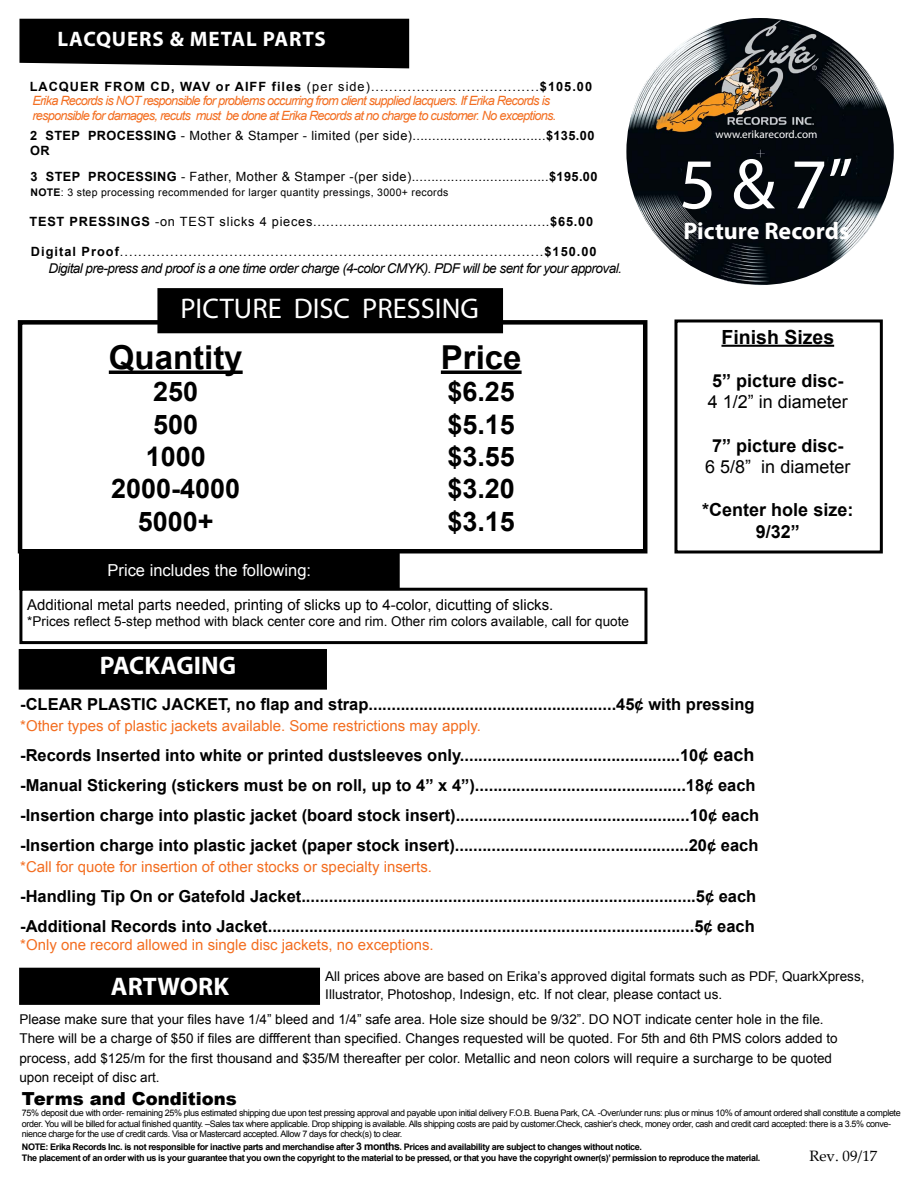
<style>
.page{position:relative;width:918px;height:1188px;background:#fff}
.page>*{position:absolute;margin:0;border:0;box-sizing:border-box;transform-origin:0 0}
.t1{font:72px "Myriad Pro";color:#fff}
.t2{font:700 33px "Arial";color:#000}
.t3{font:28.5px "Myriad Pro";color:#fff}
.t4{font:700 27px/32.4px "Arial";color:#000;text-align:center}
.t5{font:700 25.5px "Myriad Pro";color:#fff}
.t6{font:700 24px "Myriad Pro";color:#fff}
.t7{font:700 21px "Myriad Pro";letter-spacing:.04em;color:#fff}
.t8{font:700 19.5px "Arial";color:#000}
.t9{font:700 18px/21.6px "Arial";color:#000;text-align:center}
.t10{font:18px "Arial";color:#000}
.t11{font:900 18px "Arial";color:#000}
.t12{font:700 16.5px/30px "Arial";color:#000}
.t13{font:16.5px "Arial";color:#fff}
.t14{font:15px "Arial";color:#f36e21}
.t15{font:15px "Arial";color:#000}
.t16{font:15px "Palatino Linotype";color:#000}
.t17{font:13.5px/19.5px "Arial";color:#000}
.t18{font:italic 13.5px "Arial";letter-spacing:-.04em;color:#000}
.t19{font:12.75px/15.3px "Arial";letter-spacing:.03em;color:#000}
.t20{font:italic 12.75px/15.3px "Arial";letter-spacing:-.06em;color:#f36e21}
.t21{font:12.75px "Arial";letter-spacing:.06em;color:#000}
.t22{font:11.1px "Myriad Pro";color:#fff}
.t23{font:10.5px "Arial";letter-spacing:.03em;color:#000}
.t24{font:9px/10.8px "Arial";letter-spacing:-.04em;color:#000}
.t25{font:700 9px/10.8px "Arial";letter-spacing:-.04em;color:#000}
.s1{font-weight:700}
.s2{font-size:18px}
.s3{font-size:10.5px}
</style>
<div class="page">
<div style="left:158px;top:289px;width:344px;height:44px;background:#000"></div>
<div style="left:157px;top:288px;width:346px;height:45px;border:2px solid #000"></div>
<hr style="left:109px;top:371px;width:134px;height:3px;background:#000">
<hr style="left:441px;top:371px;width:81px;height:3px;background:#000">
<div style="left:18px;top:320px;width:629px;height:234px;border:4px solid #000"></div>
<div style="left:20px;top:553px;width:379px;height:36px;background:#000"></div>
<div style="left:19px;top:552px;width:381px;height:38px;border:2px solid #000"></div>
<div style="left:19px;top:588px;width:628px;height:56px;border:3px solid #000"></div>
<div style="left:19px;top:650px;width:307px;height:39px;background:#000"></div>
<div style="left:19px;top:649px;width:308px;height:41px;border:2px solid #000"></div>
<div style="left:20px;top:655px;width:296px;height:31px;background:#000"></div>
<hr style="left:721px;top:345px;width:113px;height:2px;background:#000">
<div style="left:674px;top:319px;width:209px;height:235px;border:3px solid #000"></div>
<div style="left:20px;top:968px;width:299px;height:36px;background:#000"></div>
<div style="left:19px;top:968px;width:301px;height:37px;border:2px solid #000"></div>
<img style="left:626px;top:18px;width:268px;height:267px;border-radius:134px">
<svg style="left:19px;top:18px;width:391px;height:51px;background:#151515"></svg>
<p class="t7" style="left:58px;top:25px;width:270px">LACQUERS &amp; METAL PARTS</p>
<p class="t19" style="left:30px;top:79px;width:564px"><span class="s1">LACQUER FROM CD, WAV or AIFF files</span> (per side).....................................<span class="s1">$105.00</span></p>
<p class="t20" style="left:32px;top:93px;width:525px">Erika Records is NOT responsible for problems occurring from client supplied lacquers. If Erika Records is responsible for damages, recuts must be done at Erika Records at no charge to customer. No exceptions.</p>
<p class="t19" style="left:30px;top:128px;width:566px"><span class="s1">2 STEP PROCESSING</span> - Mother &amp; Stamper - limited (per side)..................................<span class="s1">$135.00<br>OR</span></p>
<p class="t19" style="left:31px;top:169px;width:569px"><span class="s1">3 STEP PROCESSING</span> - Father, Mother &amp; Stamper -(per side)...................................<span class="s1">$195.00</span></p>
<p class="t23" style="left:31px;top:185px;width:419px"><span class="s1">NOTE</span>: 3 step processing recommended for larger quantity pressings, 3000+ records</p>
<p class="t21" style="left:30px;top:213px;width:565px"><span class="s1">TEST PRESSINGS</span> -on TEST slicks 4 pieces.......................................................<span class="s1">$65.00</span></p>
<p class="t19" style="left:31px;top:244px;width:567px"><span class="s1">Digital Proof</span>.............................................................................................<span class="s1">$150.00</span></p>
<p class="t18" style="left:49px;top:260px;width:575px">Digital pre-press and proof is a one time order charge (4-color CMYK). PDF will be sent for your approval.</p>
<h3 class="t3" style="left:180px;top:291px;width:300px">PICTURE DISC PRESSING</h3>
<h2 class="t2" style="left:109px;top:335px;width:135px">Quantity</h2>
<h3 class="t4" style="left:111px;top:376px;width:131px">250<br>500<br>1000<br>2000-4000<br>5000+</h3>
<h2 class="t2" style="left:441px;top:335px;width:82px">Price</h2>
<h3 class="t4" style="left:447px;top:376px;width:69px;text-align:justify">$6.25 $5.15 $3.55 $3.20 $3.15</h3>
<p class="t22" style="left:716px;top:127px;width:103px">www.erikarecord.com</p>
<h1 class="t1" style="left:679px;top:140px;width:175px">5 &amp; 7”</h1>
<h3 class="t6" style="left:684px;top:215px;width:167px">Picture Records</h3>
<p class="t8" style="left:721px;top:324px;width:114px">Finish Sizes</p>
<p class="t9" style="left:712px;top:370px;width:133px">5” picture disc-</p>
<p class="t10" style="left:708px;top:390px;width:142px">4 1/2” in diameter</p>
<p class="t9" style="left:712px;top:435px;width:133px">7” picture disc-</p>
<p class="t10" style="left:705px;top:455px;width:147px">6 5/8” in diameter</p>
<p class="t9" style="left:702px;top:500px;width:153px">*Center hole size:<br>9/32”</p>
<p class="t13" style="left:108px;top:559px;width:205px">Price includes the following:</p>
<p class="t15" style="left:27px;top:595px;width:528px">Additional metal parts needed, printing of slicks up to 4-color, dicutting of slicks.</p>
<p class="t17" style="left:27px;top:612px;width:603px">*Prices reflect 5-step method with black center core and rim. Other rim colors available, call for quote</p>
<h3 class="t5" style="left:100px;top:649px;width:138px">PACKAGING</h3>
<p class="t12" style="left:20px;top:690px;width:736px">-CLEAR PLASTIC JACKET, no flap and strap......................................................45¢ with pressing</p>
<p class="t14" style="left:20px;top:716px;width:462px">*Other types of plastic jackets available. Some restrictions may apply.</p>
<p class="t12" style="left:20px;top:741px;width:741px">-Records Inserted into white or printed dustsleeves only................................................10<span class="s2">¢ each </span>-Manual Stickering (stickers must be on roll, up to 4” x 4”)..............................................18¢ each -Insertion charge into plastic jacket (board stock insert)...................................................10¢ each -Insertion charge into plastic jacket (paper stock insert)...................................................20¢ each</p>
<p class="t14" style="left:20px;top:857px;width:413px">*Call for quote for insertion of other stocks or specialty inserts.</p>
<p class="t12" style="left:20px;top:882px;width:738px">-Handling Tip On or Gatefold Jacket......................................................................................5¢ each -Additional Records into Jacket.............................................................................................5¢ each</p>
<p class="t14" style="left:20px;top:935px;width:415px">*Only one record allowed in single disc jackets, no exceptions.</p>
<h3 class="t5" style="left:111px;top:970px;width:120px">ARTWORK</h3>
<p class="t17" style="left:325px;top:968px;width:541px;line-height:18px">All prices above are based on Erika’s approved digital formats such as PDF, QuarkXpress,<br>Illustrator, Photoshop, Indesign, etc. If not clear, please contact us.</p>
<p class="t17" style="left:19px;top:1009px;width:820px">Please make sure that your files have 1/4” bleed and 1/4” safe area. Hole size should be 9/32”. DO NOT indicate center hole in the file.<br>There will be a charge of $50 if files are diffferent than specified. Changes requested will be quoted. For 5th and 6th PMS colors added to process, add $125/m for the first thousand and $35/M thereafter per color. Metallic and neon colors will require a surcharge to be quoted upon receipt of disc art.</p>
<p class="t11" style="left:22px;top:1085px;width:216px">Terms and Conditions</p>
<p class="t24" style="left:22px;top:1107px;width:880px">75% deposit due with order- remaining 25% plus estimated shipping due upon test pressing approval and payable upon initial delivery F.O.B. Buena Park, CA. -Over/under runs: plus or minus 10% of amount ordered shall constitute a complete order. You will be billed for actual finished quantity. –Sales tax where applicable. Drop shipping is available. Alls shipping costs are paid by customer.Check, cashier’s check, money order, cash and credit card accepted: there is a 3.5% conve&shy;nience charge for the use of credit cards. Visa or Mastercard accepted. Allow 7 days for check(s) to clear.</p>
<p class="t25" style="left:22px;top:1142px;width:740px">NOTE: Erika Records Inc. is not responsible for inactive parts and merchandise after <span class="s3">3 months</span>. Prices and availability are subject to changes without notice.<br>The placement of an order with us is your guarantee that you own the copyright to the material to be pressed, or that you have the copyright owner(s)’ permission to reproduce the material.</p>
<p class="t16" style="left:809px;top:1145px;width:69px">Rev. 09/17</p>
</div>
